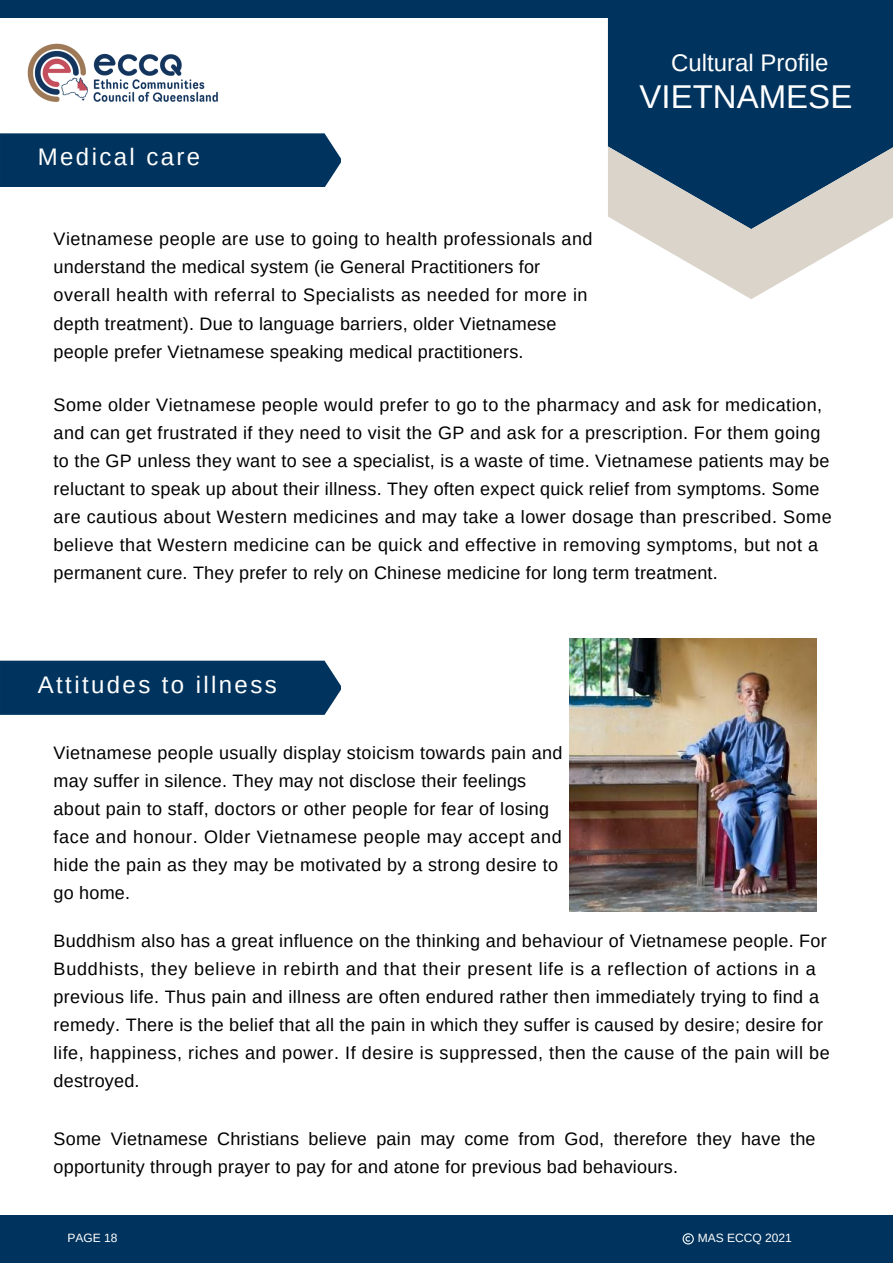
<style>
.page{position:relative;width:893px;height:1264px;background:#fff}
.page>*{position:absolute;margin:0;border:0;box-sizing:border-box;transform-origin:0 0}
.t1{font:33px "Arimo";color:#fff}
.t2{font:24px "Arimo";letter-spacing:.1em;color:#fff}
.t3{font:24px "Arimo";color:#fff}
.t4{font:18px/28px "Arimo";letter-spacing:.02em;color:#000}
.t5{font:12px "Arimo";color:#fff}
</style>
<div class="page">
<div style="left:0;top:1214px;width:892px;height:48px;background:#00345e"></div>
<div style="left:608px;top:18px;width:284px;height:128px;background:#00345e"></div>
<svg style="left:608px;top:146px;width:284px;height:153px"></svg>
<div style="left:0;top:0;width:892px;height:18px;background:#00345e"></div>
<svg style="left:682px;top:1233px;width:11px;height:11px"></svg>
<img style="left:569px;top:639px;width:247px;height:272px">
<div style="left:0;top:133px;width:341px;height:54px;background:#00345e"></div>
<div style="left:0;top:660px;width:341px;height:54px;background:#00345e"></div>
<img style="left:27px;top:43px;width:191px;height:59px">
<h2 class="t2" style="left:38px;top:144px;width:164px">Medical care</h2>
<h2 class="t3" style="left:671px;top:50px;width:159px">Cultural Profile</h2>
<h1 class="t1" style="left:639px;top:78px;width:214px">VIETNAMESE</h1>
<p class="t4" style="left:54px;top:225px;width:540px">Vietnamese people are use to going to health professionals and understand the medical system (ie General Practitioners for overall health with referral to Specialists as needed for more in depth treatment). Due to language barriers, older Vietnamese people prefer Vietnamese speaking medical practitioners.</p>
<p class="t4" style="left:54px;top:390px;width:779px">Some older Vietnamese people would prefer to go to the pharmacy and ask for medication, and can get frustrated if they need to visit the GP and ask for a prescription. For them going to the GP unless they want to see a specialist, is a waste of time. Vietnamese patients may be reluctant to speak up about their illness. They often expect quick relief from symptoms. Some are cautious about Western medicines and may take a lower dosage than prescribed. Some believe that Western medicine can be quick and effective in removing symptoms, but not a permanent cure. They prefer to rely on Chinese medicine for long term treatment.</p>
<h2 class="t2" style="left:38px;top:671px;width:240px">Attitudes to illness</h2>
<p class="t4" style="left:54px;top:738px;width:510px">Vietnamese people usually display stoicism towards pain and may suffer in silence. They may not disclose their feelings about pain to staff, doctors or other people for fear of losing face and honour. Older Vietnamese people may accept and hide the pain as they may be motivated by a strong desire to go home.</p>
<p class="t4" style="left:54px;top:926px;width:777px">Buddhism also has a great influence on the thinking and behaviour of Vietnamese people. For Buddhists, they believe in rebirth and that their present life is a reflection of actions in a previous life. Thus pain and illness are often endured rather then immediately trying to find a remedy. There is the belief that all the pain in which they suffer is caused by desire; desire for life, happiness, riches and power. If desire is suppressed, then the cause of the pain will be destroyed.</p>
<p class="t4" style="left:54px;top:1124px;width:763px">Some Vietnamese Christians believe pain may come from God, therefore they have the opportunity through prayer to pay for and atone for previous bad behaviours.</p>
<p class="t5" style="left:68px;top:1230px;width:51px">PAGE 18</p>
<p class="t5" style="left:697px;top:1230px;width:95px">MAS ECCQ 2021</p>
</div>
